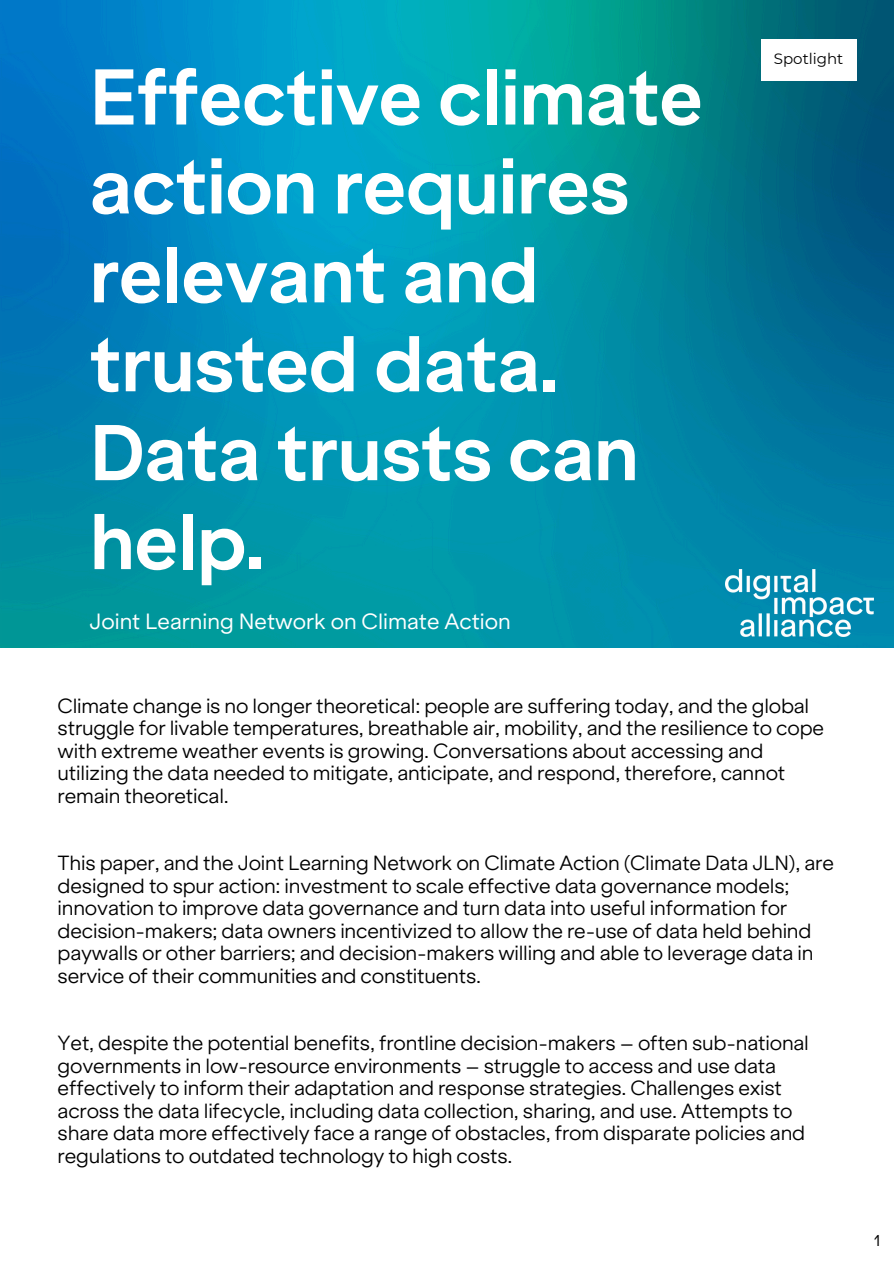
<style>
.page{position:relative;width:894px;height:1264px;background:#fff}
.page>*{position:absolute;margin:0;border:0;box-sizing:border-box;transform-origin:0 0}
.t1{font:700 75px/88.9px "ES Klarheit Grotesk";letter-spacing:-.01em;color:#fff}
.t2{font:21px "ES Klarheit Grotesk";color:#fff}
.t3{font:300 19.5px/22.5px "ES Klarheit Grotesk";letter-spacing:-.01em;color:#000}
.t4{font:15px "Montserrat";color:#000}
.t5{font:15px "ES Klarheit Grotesk";color:#000}
</style>
<div class="page">
<img style="left:0;top:0;width:893px;height:647px">
<img style="left:725px;top:569px;width:147px;height:67px">
<div style="left:760px;top:40px;width:96px;height:41px;background:#fff"></div>
<p class="t1" style="left:89px;top:54px;width:615px">Effective climate action requires relevant and trusted data.<br>Data trusts can help.</p>
<p class="t2" style="left:89px;top:608px;width:423px">Joint Learning Network on Climate Action</p>
<h1 class="t4" style="left:773px;top:50px;width:71px">Spotlight</h1>
<h2 class="t3" style="left:58px;top:694px;width:767px">Climate change is no longer theoretical: people are suffering today, and the global struggle for livable temperatures, breathable air, mobility, and the resilience to cope with extreme weather events is growing. Conversations about accessing and utilizing the data needed to mitigate, anticipate, and respond, therefore, cannot remain theoretical.</h2>
<h2 class="t3" style="left:58px;top:852px;width:777px">This paper, and the Joint Learning Network on Climate Action (Climate Data JLN), are designed to spur action: investment to scale effective data governance models; innovation to improve data governance and turn data into useful information for decision-makers; data owners incentivized to allow the re-use of data held behind paywalls or other barriers; and decision-makers willing and able to leverage data in service of their communities and constituents.</h2>
<h2 class="t3" style="left:58px;top:1032px;width:752px">Yet, despite the potential benefits, frontline decision-makers – often sub-national governments in low-resource environments – struggle to access and use data effectively to inform their adaptation and response strategies. Challenges exist across the data lifecycle, including data collection, sharing, and use. Attempts to share data more effectively face a range of obstacles, from disparate policies and regulations to outdated technology to high costs.</h2>
<h2 class="t5" style="left:873px;top:1230px;width:8px">1</h2>
</div>
